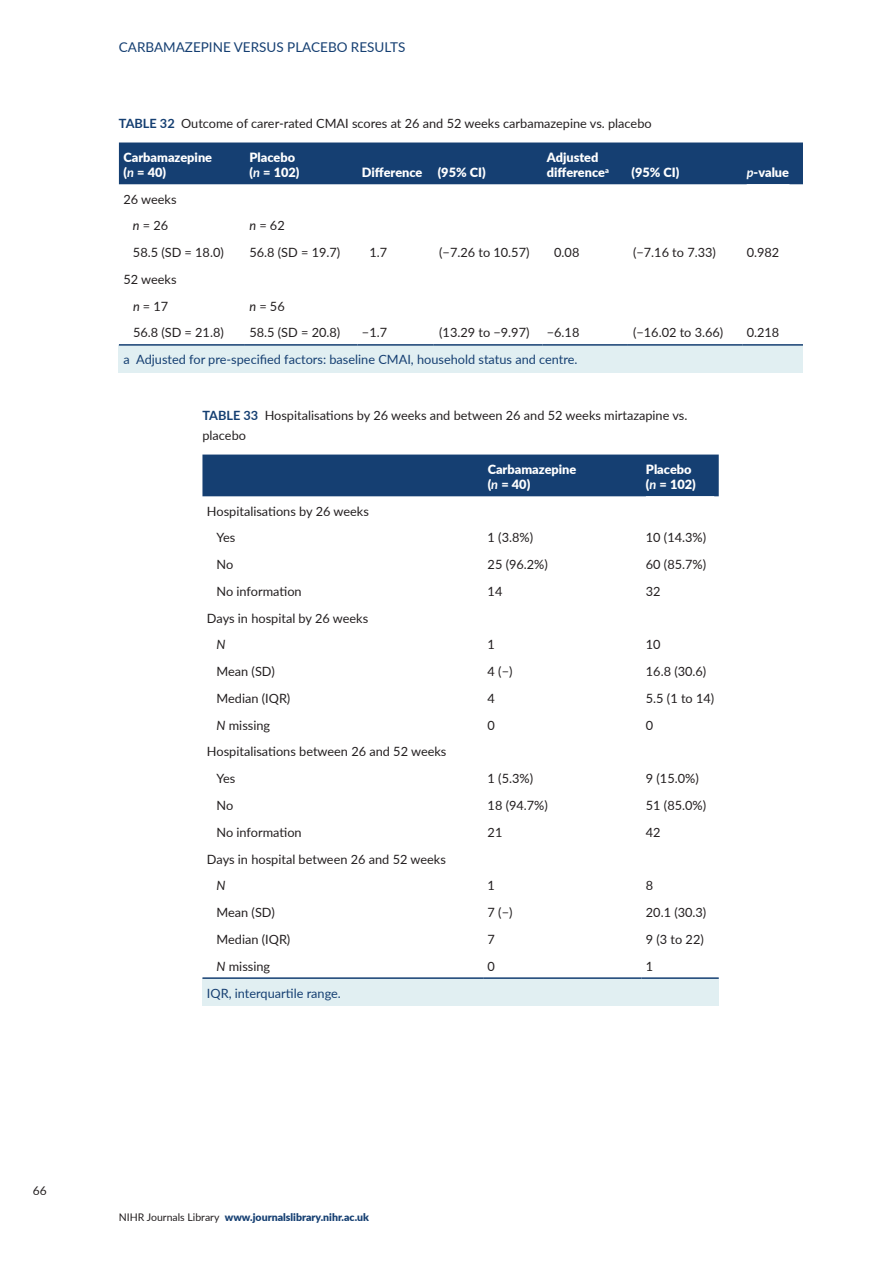
<style>
.page{position:relative;width:893px;height:1263px;background:#fff}
.page>*{position:absolute;margin:0;border:0;box-sizing:border-box;transform-origin:0 0}
.t1{font:13.5px "Lato";color:#153f72}
.t2{font:12.75px/26.7px "Lato";color:#231f20}
.t3{font:900 12.75px/15px "Lato";color:#fff}
.t4{font:12.75px "Lato";color:#153f72}
.t5{font:italic 12.75px "Lato";color:#231f20}
.t6{font:12px "Lato";color:#231f20}
.t7{font:900 10.5px "Lato";color:#153f72}
.s1{font-weight:700;color:#153f72}
.s2{font-weight:700;font-style:italic}
.s3{font-style:italic}
.s4{font-weight:400;color:#231f20}
</style>
<div class="page">
<div style="left:119px;top:345px;width:684px;height:28px;background:#e1eff2"></div>
<div style="left:119px;top:142px;width:684px;height:42px;background:#153f72"></div>
<hr style="left:119px;top:344px;width:126px;height:2px;background:#153f72">
<hr style="left:245px;top:344px;width:112px;height:2px;background:#153f72">
<hr style="left:357px;top:344px;width:76px;height:2px;background:#153f72">
<hr style="left:433px;top:344px;width:109px;height:2px;background:#153f72">
<hr style="left:542px;top:344px;width:85px;height:2px;background:#153f72">
<hr style="left:627px;top:344px;width:115px;height:2px;background:#153f72">
<hr style="left:742px;top:344px;width:61px;height:2px;background:#153f72">
<div style="left:202px;top:978px;width:517px;height:28px;background:#e1eff2"></div>
<div style="left:202px;top:454px;width:517px;height:42px;background:#153f72"></div>
<hr style="left:202px;top:977px;width:281px;height:2px;background:#153f72">
<hr style="left:483px;top:977px;width:158px;height:2px;background:#153f72">
<hr style="left:641px;top:977px;width:78px;height:2px;background:#153f72">
<p class="t1" style="left:119px;top:37px;width:19px">Carbamazepine</p>
<p class="t1" style="left:234px;top:37px;width:10px">versus</p>
<p class="t1" style="left:287px;top:37px;width:10px">placebo</p>
<p class="t1" style="left:351px;top:37px;width:9px">results</p>
<p class="t2" style="left:119px;top:109px;width:534px"><span class="s1">TABLE 32</span> Outcome of carer-rated CMAI scores at 26 and 52 weeks carbamazepine vs. placebo</p>
<p class="t3" style="left:123px;top:149px;width:90px">Carbamazepine (<span class="s2">n</span> = 40)</p>
<p class="t3" style="left:249px;top:149px;width:52px">Placebo (<span class="s2">n</span> = 102)</p>
<p class="t3" style="left:547px;top:149px;width:64px">Adjusted difference<sup>a</sup></p>
<p class="t3" style="left:362px;top:164px;width:125px">Difference (95% CI)</p>
<p class="t3" style="left:631px;top:164px;width:49px">(95% CI)</p>
<p class="t3" style="left:747px;top:164px;width:44px"><span class="s2">p</span>-value</p>
<p class="t2" style="left:123px;top:185px;width:55px;text-align:center">26 weeks <span class="s3">n</span> = 26</p>
<p class="t2" style="left:249px;top:212px;width:37px"><span class="s3">n</span> = 62</p>
<p class="t2" style="left:133px;top:239px;width:92px">58.5 (SD = 18.0)</p>
<p class="t2" style="left:249px;top:239px;width:92px">56.8 (SD = 19.7)</p>
<p class="t2" style="left:369px;top:239px;width:19px">1.7</p>
<p class="t2" style="left:439px;top:239px;width:92px">(−7.26 to 10.57)</p>
<p class="t2" style="left:554px;top:239px;width:27px">0.08</p>
<p class="t2" style="left:633px;top:239px;width:84px">(−7.16 to 7.33)</p>
<p class="t2" style="left:747px;top:239px;width:34px">0.982</p>
<p class="t2" style="left:123px;top:265px;width:55px;text-align:center">52 weeks <span class="s3">n</span> = 17</p>
<p class="t2" style="left:249px;top:292px;width:37px"><span class="s3">n</span> = 56</p>
<p class="t2" style="left:133px;top:319px;width:92px">56.8 (SD = 21.8)</p>
<p class="t2" style="left:249px;top:319px;width:92px">58.5 (SD = 20.8)</p>
<p class="t2" style="left:362px;top:319px;width:27px">−1.7</p>
<p class="t2" style="left:439px;top:319px;width:92px">(13.29 to −9.97)</p>
<p class="t2" style="left:547px;top:319px;width:34px">−6.18</p>
<p class="t2" style="left:633px;top:319px;width:92px">(−16.02 to 3.66)</p>
<p class="t2" style="left:747px;top:319px;width:34px">0.218</p>
<p class="t4" style="left:123px;top:351px;width:456px">a Adjusted for pre-specified factors: baseline CMAI, household status and centre.</p>
<p class="t2" style="left:202px;top:405px;width:486px;line-height:19.5px"><span class="s1">TABLE 33</span> Hospitalisations by 26 weeks and between 26 and 52 weeks mirtazapine vs. placebo</p>
<p class="t3" style="left:488px;top:461px;width:90px">Carbamazepine (<span class="s2">n</span> = 40)</p>
<p class="t3" style="left:646px;top:461px;width:52px">Placebo (<span class="s2">n</span> = 102)</p>
<p class="t2" style="left:217px;top:497px;width:154px;text-indent:-10px">Hospitalisations by 26 weeks<br>Yes</p>
<p class="t2" style="left:488px;top:524px;width:47px">1 (3.8%)</p>
<p class="t2" style="left:646px;top:524px;width:62px">10 (14.3%)</p>
<p class="t2" style="left:217px;top:551px;width:18px">No</p>
<p class="t2" style="left:488px;top:551px;width:62px">25 (96.2%)</p>
<p class="t2" style="left:646px;top:551px;width:62px">60 (85.7%)</p>
<p class="t2" style="left:217px;top:577px;width:87px">No information</p>
<p class="t2" style="left:488px;top:577px;width:16px">14</p>
<p class="t2" style="left:646px;top:577px;width:16px">32</p>
<p class="t2" style="left:207px;top:604px;width:163px">Days in hospital by 26 weeks</p>
<p class="t5" style="left:217px;top:636px;width:11px">N</p>
<p class="t2" style="left:488px;top:631px;width:9px">1</p>
<p class="t2" style="left:646px;top:631px;width:16px">10</p>
<p class="t2" style="left:217px;top:658px;width:60px">Mean (SD)</p>
<p class="t2" style="left:488px;top:658px;width:26px">4 (−)</p>
<p class="t2" style="left:646px;top:658px;width:62px">16.8 (30.6)</p>
<p class="t2" style="left:217px;top:684px;width:75px">Median (IQR)</p>
<p class="t2" style="left:488px;top:684px;width:9px">4</p>
<p class="t2" style="left:646px;top:684px;width:70px">5.5 (1 to 14)</p>
<p class="t2" style="left:217px;top:711px;width:55px"><span class="s3">N</span> missing</p>
<p class="t2" style="left:488px;top:711px;width:9px">0</p>
<p class="t2" style="left:646px;top:711px;width:9px">0</p>
<p class="t2" style="left:217px;top:738px;width:231px;text-indent:-10px">Hospitalisations between 26 and 52 weeks<br>Yes</p>
<p class="t2" style="left:488px;top:765px;width:47px">1 (5.3%)</p>
<p class="t2" style="left:646px;top:765px;width:54px">9 (15.0%)</p>
<p class="t2" style="left:217px;top:791px;width:18px">No</p>
<p class="t2" style="left:488px;top:791px;width:62px">18 (94.7%)</p>
<p class="t2" style="left:646px;top:791px;width:62px">51 (85.0%)</p>
<p class="t2" style="left:217px;top:818px;width:87px">No information</p>
<p class="t2" style="left:488px;top:818px;width:16px">21</p>
<p class="t2" style="left:646px;top:818px;width:16px">42</p>
<p class="t2" style="left:207px;top:845px;width:240px">Days in hospital between 26 and 52 weeks</p>
<p class="t5" style="left:217px;top:876px;width:11px">N</p>
<p class="t2" style="left:488px;top:872px;width:9px">1</p>
<p class="t2" style="left:646px;top:872px;width:9px">8</p>
<p class="t2" style="left:217px;top:898px;width:60px">Mean (SD)</p>
<p class="t2" style="left:488px;top:898px;width:26px">7 (−)</p>
<p class="t2" style="left:646px;top:898px;width:62px">20.1 (30.3)</p>
<p class="t2" style="left:217px;top:925px;width:75px">Median (IQR)</p>
<p class="t2" style="left:488px;top:925px;width:9px">7</p>
<p class="t2" style="left:646px;top:925px;width:59px">9 (3 to 22)</p>
<p class="t2" style="left:217px;top:952px;width:55px"><span class="s3">N</span> missing</p>
<p class="t2" style="left:488px;top:952px;width:9px">0</p>
<p class="t2" style="left:646px;top:952px;width:9px">1</p>
<p class="t4" style="left:207px;top:984px;width:135px">IQR, interquartile range.</p>
<p class="t6" style="left:33px;top:1182px;width:15px">66</p>
<p class="t7" style="left:119px;top:1209px;width:252px"><span class="s4">NIHR Journals Library</span> www.journalslibrary.nihr.ac.uk</p>
</div>
